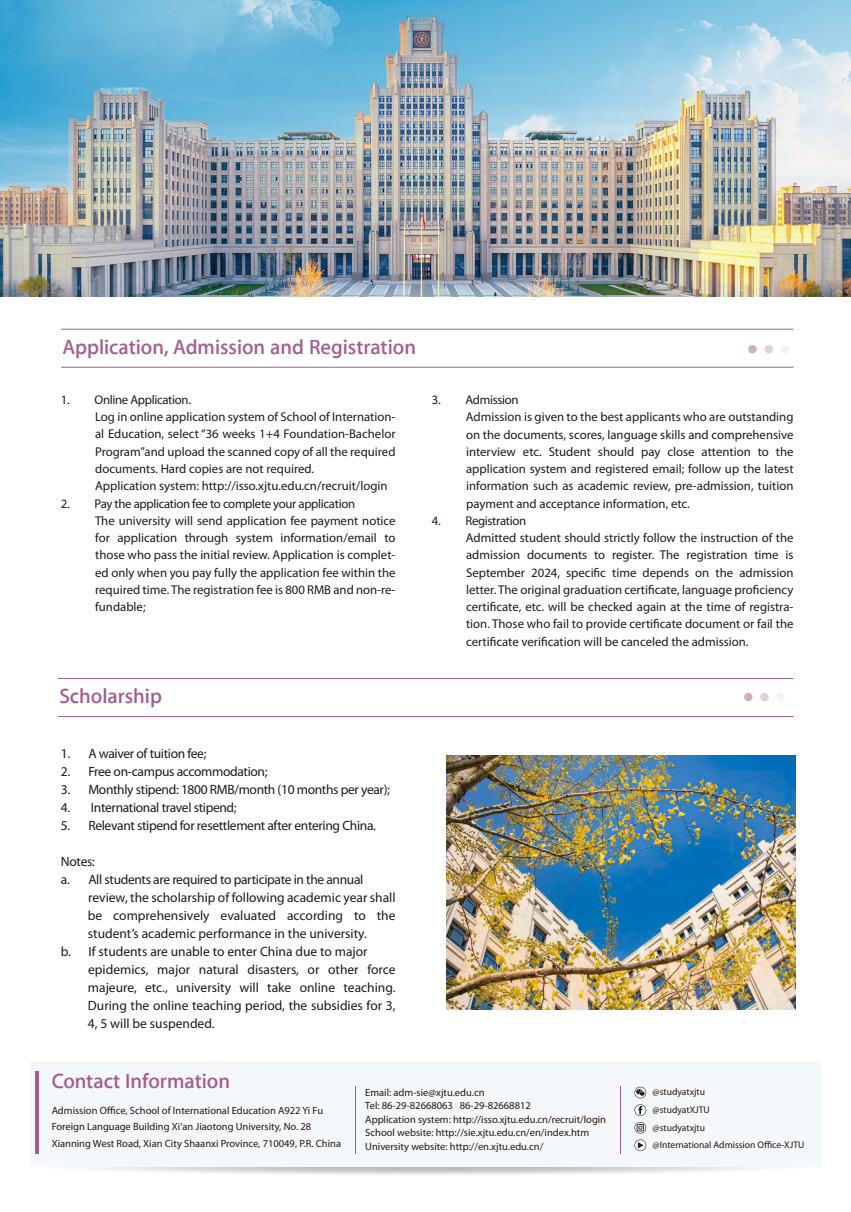
<style>
.page{position:relative;width:851px;height:1212px;background:#fff}
.page>*{position:absolute;margin:0;border:0;box-sizing:border-box;transform-origin:0 0}
.t1{font:600 21px "Myriad Set Pro";color:#a45d90}
.t2{font:13.5px "Myriad Pro";color:#231916}
.t3{font:13.5px "Myriad Pro";letter-spacing:-.025em;color:#231916}
.t4{font:12.75px/17.2px "Myriad Pro";color:#231916}
.t5{font:10.5px/13.5px "Myriad Pro";color:#231916}
.t6{font:9.6px/17.5px "Myriad Pro";color:#231916}
</style>
<div class="page">
<img style="left:0;top:0;width:850px;height:296px">
<svg style="left:93px;top:1167px;width:667px;height:8px"></svg>
<div style="left:30px;top:1061px;width:790px;height:105px;background:#f5f8fa"></div>
<hr style="left:355px;top:1086px;width:1px;height:67px;background:#a45d90">
<hr style="left:620px;top:1086px;width:1px;height:67px;background:#a45d90">
<hr style="left:35px;top:1071px;width:4px;height:82px;background:#a45d90">
<hr style="left:58px;top:716px;width:735px;height:1px;background:#a45d90">
<hr style="left:58px;top:678px;width:735px;height:1px;background:#a45d90">
<div style="left:744px;top:693px;width:8px;height:8px;background:#d1aec7;border-radius:50%"></div>
<div style="left:760px;top:693px;width:8px;height:8px;background:#e3cedd;border-radius:50%"></div>
<div style="left:776px;top:693px;width:8px;height:8px;background:#f6eff4;border-radius:50%"></div>
<img style="left:446px;top:755px;width:349px;height:254px">
<svg style="left:634px;top:1104px;width:12px;height:12px"></svg>
<svg style="left:634px;top:1122px;width:12px;height:11px"></svg>
<svg style="left:634px;top:1139px;width:12px;height:12px"></svg>
<svg style="left:634px;top:1087px;width:12px;height:11px"></svg>
<hr style="left:61px;top:367px;width:732px;height:1px;background:#a45d90">
<hr style="left:61px;top:329px;width:732px;height:1px;background:#a45d90">
<div style="left:748px;top:345px;width:8px;height:8px;background:#d1aec7;border-radius:50%"></div>
<div style="left:764px;top:345px;width:8px;height:8px;background:#e3cedd;border-radius:50%"></div>
<div style="left:780px;top:345px;width:9px;height:8px;background:#f6eff4;border-radius:50%"></div>
<h1 class="t1" style="left:62px;top:331px;width:355px">Application, Admission and Registration</h1>
<p class="t4" style="left:95px;top:391px;width:302px;text-indent:-34px">1. Online Application.<br>Log in online application system of School of Internation&shy;al Education, select “36 weeks 1+4 Foundation-Bachelor Program”and upload the scanned copy of all the required documents. Hard copies are not required.<br>Application system: http://isso.xjtu.edu.cn/recruit/login</p>
<p class="t4" style="left:95px;top:495px;width:302px;text-indent:-34px">2. Pay the application fee to complete your application<br>The university will send application fee payment notice for application through system information/email to those who pass the initial review. Application is complet&shy;ed only when you pay fully the application fee within the required time. The registration fee is 800 RMB and non-re&shy;fundable;</p>
<h1 class="t1" style="left:59px;top:679px;width:104px">Scholarship</h1>
<p class="t3" style="left:61px;top:746px;width:147px">1. A waiver of tuition fee;</p>
<p class="t3" style="left:61px;top:764px;width:208px">2. Free on-campus accommodation;</p>
<p class="t3" style="left:61px;top:782px;width:330px">3. Monthly stipend: 1800 RMB/month (10 months per year);</p>
<p class="t3" style="left:61px;top:800px;width:177px">4. International travel stipend;</p>
<p class="t3" style="left:61px;top:818px;width:316px">5. Relevant stipend for resettlement after entering China.</p>
<p class="t2" style="left:61px;top:854px;width:35px">Notes:</p>
<p class="t3" style="left:61px;top:872px;width:304px">a. All students are required to participate in the annual</p>
<p class="t2" style="left:88px;top:890px;width:309px">review, the scholarship of following academic year shall</p>
<p class="t2" style="left:88px;top:908px;width:309px">be comprehensively evaluated according to the</p>
<p class="t2" style="left:88px;top:926px;width:280px">student’s academic performance in the university.</p>
<p class="t2" style="left:61px;top:944px;width:308px">b. If students are unable to enter China due to major</p>
<p class="t2" style="left:88px;top:962px;width:309px">epidemics, major natural disasters, or other force</p>
<p class="t2" style="left:88px;top:980px;width:309px">majeure, etc., university will take online teaching.</p>
<p class="t2" style="left:88px;top:998px;width:309px">During the online teaching period, the subsidies for 3,</p>
<p class="t2" style="left:88px;top:1016px;width:128px">4, 5 will be suspended.</p>
<p class="t4" style="left:466px;top:391px;width:329px;text-indent:-34px">3. Admission<br>Admission is given to the best applicants who are outstanding on the documents, scores, language skills and comprehensive interview etc. Student should pay close attention to the application system and registered email; follow up the latest information such as academic review, pre-admission, tuition payment and acceptance information, etc.</p>
<p class="t4" style="left:466px;top:512px;width:329px;text-indent:-34px">4. Registration<br>Admitted student should strictly follow the instruction of the admission documents to register. The registration time is September 2024, specific time depends on the admission letter. The original graduation certificate, language proficiency certificate, etc. will be checked again at the time of registra&shy;tion. Those who fail to provide certificate document or fail the certificate verification will be canceled the admission.</p>
<h1 class="t1" style="left:52px;top:1065px;width:180px">Contact Information</h1>
<p class="t5" style="left:52px;top:1102px;width:291px;line-height:16.5px">Admission Office, School of International Education A922 Yi Fu<br>Foreign Language Building Xi’an Jiaotong University, No. 28<br>Xianning West Road, Xian City Shaanxi Province, 710049, P.R. China</p>
<p class="t5" style="left:365px;top:1085px;width:242px">Email: adm-sie@xjtu.edu.cn<br>Tel: 86-29-82668063 86-29-82668812<br>Application system: http://isso.xjtu.edu.cn/recruit/login School website: http://sie.xjtu.edu.cn/en/index.htm University website: http://en.xjtu.edu.cn/</p>
<p class="t6" style="left:652px;top:1083px;width:54px">@studyatxjtu</p>
<p class="t6" style="left:652px;top:1101px;width:153px">@studyatXJTU<br>@studyatxjtu<br>@International Admission Office-XJTU</p>
</div>
